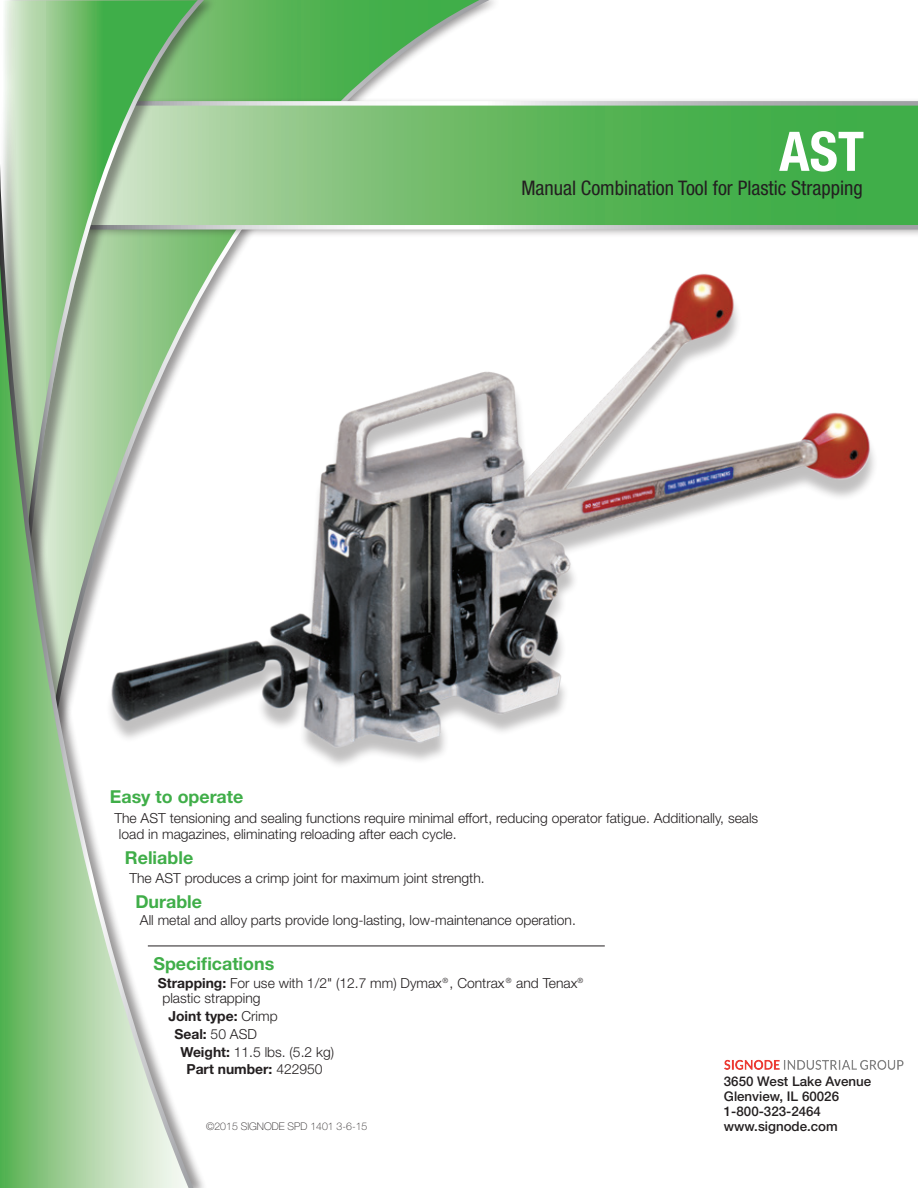
<style>
.page{position:relative;width:918px;height:1188px;background:#fff}
.page>*{position:absolute;margin:0;border:0;box-sizing:border-box;transform-origin:0 0}
.t1{font:700 condensed 54.6px "Helvetica Neue LT Std";color:#fff}
.t2{font:condensed 20.1px "Helvetica Neue LT Std";color:#231f20}
.t3{font:700 17.85px "Helvetica Neue LT Std";color:#40ae49}
.t4{font:300 13.95px/14.9px "Helvetica Neue LT Std";color:#231f20}
.t5{font:700 13.95px "Helvetica Neue LT Std";color:#231f20}
.t6{font:500 13.35px/15px "Helvetica Neue LT Std";color:#231f20}
.t7{font:100 10.5px "Helvetica Neue LT Std";color:#231f20}
.t8{font:300 7.2px "Helvetica Neue LT Std";color:#231f20}
.s1{font-weight:700}
.s2{font-weight:300}
</style>
<div class="page">
<img style="left:501px;top:273px;width:373px;height:459px">
<hr style="left:148px;top:946px;width:457px;height:1px;background:#231f20">
<svg style="left:218px;top:0;width:279px;height:760px"></svg>
<div style="left:2px;top:97px;width:916px;height:141px;background:#231f20;opacity:.46"></div>
<svg style="left:218px;top:106px;width:700px;height:119px;background:#64b862"></svg>
<svg style="left:218px;top:101px;width:700px;height:5px"></svg>
<svg style="left:218px;top:225px;width:700px;height:5px"></svg>
<div style="left:2px;top:0;width:216px;height:783px;background:#231f20;opacity:.46"></div>
<div style="left:0;top:0;width:208px;height:1188px;background:#231f20;opacity:.46"></div>
<svg style="left:0;top:127px;width:199px;height:1061px"></svg>
<img style="left:724px;top:1059px;width:180px;height:11px">
<h1 class="t1" style="left:779px;top:118px;width:86px">AST</h1>
<h2 class="t2" style="left:521px;top:176px;width:343px">Manual Combination Tool for Plastic Strapping</h2>
<p class="t3" style="left:110px;top:786px;width:135px">Easy to operate</p>
<p class="t4" style="left:119px;top:809px;width:641px;line-height:16.6px;text-indent:-4px">The AST tensioning and sealing functions require minimal effort, reducing operator fatigue. Additionally, seals load in magazines, eliminating reloading after each cycle.</p>
<p class="t3" style="left:125px;top:846px;width:70px">Reliable</p>
<p class="t4" style="left:129px;top:871px;width:357px">The AST produces a crimp joint for maximum joint strength.</p>
<p class="t3" style="left:135px;top:890px;width:68px">Durable</p>
<p class="t4" style="left:140px;top:913px;width:437px">All metal and alloy parts provide long-lasting, low-maintenance operation.</p>
<p class="t3" style="left:153px;top:953px;width:122px">Specifications</p>
<p class="t4" style="left:162px;top:976px;width:416px;text-indent:-4px"><span class="s1">Strapping:</span> For use with 1/2" (12.7 mm) Dymax , Contrax and Tenax plastic strapping</p>
<p class="t5" style="left:168px;top:1007px;width:111px">Joint type: <span class="s2">Crimp</span></p>
<p class="t5" style="left:174px;top:1025px;width:84px">Seal: <span class="s2">50 ASD</span></p>
<p class="t4" style="left:180px;top:1044px;width:155px"><span class="s1">Weight:</span> 11.5 lbs. (5.2 kg)</p>
<p class="t5" style="left:186px;top:1061px;width:138px">Part number: <span class="s2">422950</span></p>
<p class="t8" style="left:442px;top:976px;width:7px">®</p>
<p class="t8" style="left:506px;top:976px;width:7px">®</p>
<p class="t8" style="left:578px;top:976px;width:7px">®</p>
<p class="t7" style="left:206px;top:1120px;width:163px">©2015 SIGNODE SPD 1401 3-6-15</p>
<p class="t6" style="left:724px;top:1073px;width:149px">3650 West Lake Avenue<br>Glenview, IL 60026<br>1-800-323-2464 www.signode.com</p>
</div>
